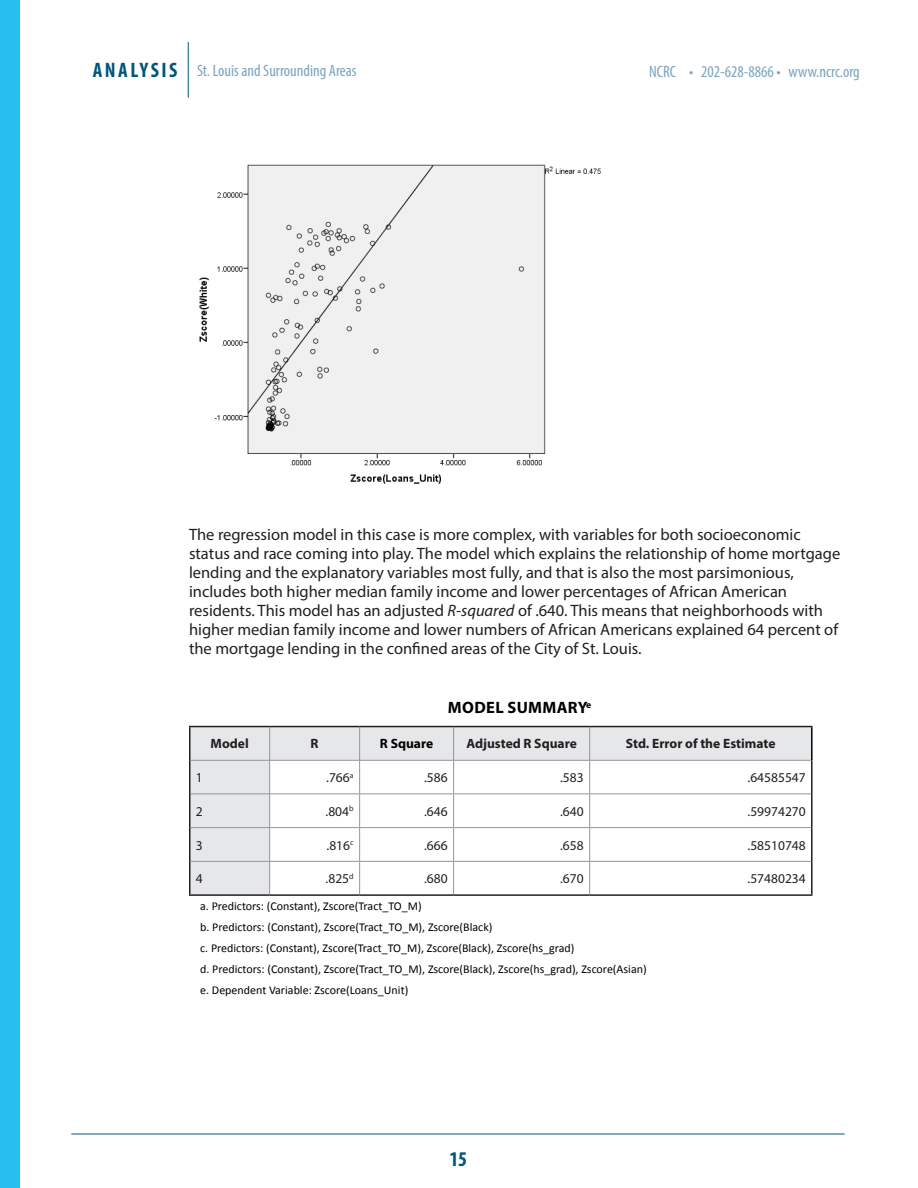
<style>
.page{position:relative;width:918px;height:1188px;background:#fff}
.page>*{position:absolute;margin:0;border:0;box-sizing:border-box;transform-origin:0 0}
.t1{font:700 condensed 21px "Myriad Pro";color:#00567a}
.NEW_Copy{font:16.5px/18.9px "Myriad Pro";color:#231f20}
.t2{font:condensed 16.5px "Myriad Pro";color:#7ca4bf}
.TABLE_title{font:700 16.5px "Myriad Pro";letter-spacing:.02em;color:#000}
.TABLE_column_right_R{font:13.5px "Myriad Pro";color:#231f20}
.TABLE_cell_head{font:700 13.5px "Myriad Pro";color:#231f20}
.TABLE_cell_head-2{font:700 13.5px "Myriad Pro";color:#000}
.TABLE_column_left_Re{font:13.5px "Myriad Pro";color:#231f20}
.t3{font:12px "Calibri";color:#000}
.s1{font-weight:700;font-size:21px;color:#00567a}
.s2{font-style:italic}
</style>
<div class="page">
<hr style="left:71px;top:1134px;width:774px;height:1px;background:#00567a">
<div style="left:0;top:0;width:19px;height:1188px;background:#26bff0"></div>
<hr style="left:188px;top:42px;width:1px;height:56px;background:#00567a">
<img style="left:199px;top:164px;width:402px;height:320px">
<svg style="left:190px;top:727px;width:621px;height:167px"></svg>
<hr style="left:269px;top:727px;width:1px;height:33px;background:#939598">
<hr style="left:359px;top:727px;width:1px;height:33px;background:#939598">
<hr style="left:453px;top:727px;width:1px;height:33px;background:#939598">
<hr style="left:589px;top:727px;width:1px;height:33px;background:#939598">
<hr style="left:190px;top:760px;width:80px;height:1px;background:#939598">
<hr style="left:270px;top:760px;width:90px;height:1px;background:#939598">
<hr style="left:269px;top:760px;width:1px;height:34px;background:#939598">
<hr style="left:360px;top:760px;width:94px;height:1px;background:#939598">
<hr style="left:454px;top:760px;width:136px;height:1px;background:#939598">
<hr style="left:590px;top:760px;width:223px;height:1px;background:#939598">
<hr style="left:190px;top:794px;width:80px;height:1px;background:#939598">
<hr style="left:269px;top:794px;width:1px;height:33px;background:#939598">
<hr style="left:190px;top:827px;width:80px;height:1px;background:#939598">
<hr style="left:269px;top:828px;width:1px;height:33px;background:#939598">
<hr style="left:190px;top:861px;width:80px;height:1px;background:#939598">
<hr style="left:269px;top:862px;width:1px;height:32px;background:#939598">
<hr style="left:359px;top:760px;width:1px;height:33px;background:#939598">
<hr style="left:453px;top:760px;width:1px;height:33px;background:#939598">
<hr style="left:589px;top:760px;width:1px;height:33px;background:#939598">
<hr style="left:270px;top:793px;width:90px;height:1px;background:#939598">
<hr style="left:360px;top:793px;width:94px;height:1px;background:#939598">
<hr style="left:359px;top:794px;width:1px;height:33px;background:#939598">
<hr style="left:454px;top:793px;width:136px;height:1px;background:#939598">
<hr style="left:453px;top:794px;width:1px;height:33px;background:#939598">
<hr style="left:590px;top:793px;width:221px;height:1px;background:#939598">
<hr style="left:589px;top:794px;width:1px;height:33px;background:#939598">
<hr style="left:270px;top:827px;width:90px;height:1px;background:#939598">
<hr style="left:360px;top:827px;width:94px;height:1px;background:#939598">
<hr style="left:359px;top:828px;width:1px;height:33px;background:#939598">
<hr style="left:454px;top:827px;width:136px;height:1px;background:#939598">
<hr style="left:453px;top:828px;width:1px;height:33px;background:#939598">
<hr style="left:590px;top:827px;width:221px;height:1px;background:#939598">
<hr style="left:589px;top:828px;width:1px;height:33px;background:#939598">
<hr style="left:270px;top:861px;width:90px;height:1px;background:#939598">
<hr style="left:360px;top:861px;width:94px;height:1px;background:#939598">
<hr style="left:359px;top:862px;width:1px;height:32px;background:#939598">
<hr style="left:454px;top:861px;width:136px;height:1px;background:#939598">
<hr style="left:453px;top:862px;width:1px;height:32px;background:#939598">
<hr style="left:590px;top:861px;width:221px;height:1px;background:#939598">
<hr style="left:589px;top:862px;width:1px;height:32px;background:#939598">
<hr style="left:189px;top:726px;width:81px;height:1px;background:#231f20">
<hr style="left:189px;top:727px;width:1px;height:33px;background:#231f20">
<hr style="left:270px;top:726px;width:90px;height:1px;background:#231f20">
<hr style="left:360px;top:726px;width:94px;height:1px;background:#231f20">
<hr style="left:454px;top:726px;width:136px;height:1px;background:#231f20">
<hr style="left:590px;top:726px;width:223px;height:1px;background:#231f20">
<hr style="left:811px;top:727px;width:2px;height:33px;background:#000">
<hr style="left:189px;top:760px;width:1px;height:34px;background:#231f20">
<hr style="left:811px;top:760px;width:2px;height:34px;background:#231f20">
<hr style="left:189px;top:794px;width:1px;height:34px;background:#231f20">
<hr style="left:811px;top:794px;width:2px;height:34px;background:#231f20">
<hr style="left:189px;top:828px;width:1px;height:33px;background:#231f20">
<hr style="left:811px;top:828px;width:2px;height:33px;background:#231f20">
<hr style="left:189px;top:861px;width:1px;height:33px;background:#231f20">
<hr style="left:811px;top:861px;width:2px;height:33px;background:#231f20">
<hr style="left:189px;top:894px;width:81px;height:2px;background:#231f20">
<hr style="left:270px;top:894px;width:90px;height:2px;background:#231f20">
<hr style="left:360px;top:894px;width:94px;height:2px;background:#231f20">
<hr style="left:454px;top:894px;width:136px;height:2px;background:#231f20">
<hr style="left:590px;top:894px;width:223px;height:2px;background:#231f20">
<p class="t2" style="left:93px;top:60px;width:265px"><span class="s1">ANALYSIS</span> St. Louis and Surrounding Areas</p>
<p class="t2" style="left:649px;top:62px;width:212px">NCRC • 202-628-8866 • www.ncrc.org</p>
<p class="NEW_Copy" style="left:189px;top:524px;width:653px">The regression model in this case is more complex, with variables for both socioeconomic status and race coming into play. The model which explains the relationship of home mortgage lending and the explanatory variables most fully, and that is also the most parsimonious, includes both higher median family income and lower percentages of African American residents. This model has an adjusted <span class="s2">R-squared</span> of .640. This means that neighborhoods with higher median family income and lower numbers of African Americans explained 64 percent of the mortgage lending in the confined areas of the City of St. Louis.</p>
<p class="TABLE_title" style="left:448px;top:697px;width:145px">MODEL SUMMARY<sup>e</sup></p>
<p class="TABLE_cell_head" style="left:211px;top:735px;width:40px">Model</p>
<p class="TABLE_cell_head" style="left:311px;top:735px;width:10px">R</p>
<p class="TABLE_cell_head-2" style="left:380px;top:735px;width:55px">R Square</p>
<p class="TABLE_cell_head" style="left:466px;top:735px;width:112px">Adjusted R Square</p>
<p class="TABLE_cell_head" style="left:626px;top:735px;width:151px">Std. Error of the Estimate</p>
<p class="TABLE_column_left_Re" style="left:196px;top:769px;width:8px">1</p>
<p class="TABLE_column_right_R" style="left:326px;top:769px;width:29px">.766<sup>a</sup></p>
<p class="TABLE_column_right_R" style="left:424px;top:769px;width:25px">.586</p>
<p class="TABLE_column_right_R" style="left:560px;top:769px;width:25px">.583</p>
<p class="TABLE_column_right_R" style="left:748px;top:769px;width:60px">.64585547</p>
<p class="TABLE_column_left_Re" style="left:196px;top:803px;width:8px">2</p>
<p class="TABLE_column_right_R" style="left:326px;top:803px;width:30px">.804<sup>b</sup></p>
<p class="TABLE_column_right_R" style="left:424px;top:803px;width:25px">.646</p>
<p class="TABLE_column_right_R" style="left:560px;top:803px;width:25px">.640</p>
<p class="TABLE_column_right_R" style="left:748px;top:803px;width:60px">.59974270</p>
<p class="TABLE_column_left_Re" style="left:196px;top:837px;width:8px">3</p>
<p class="TABLE_column_right_R" style="left:327px;top:837px;width:29px">.816<sup>c</sup></p>
<p class="TABLE_column_right_R" style="left:424px;top:837px;width:25px">.666</p>
<p class="TABLE_column_right_R" style="left:560px;top:837px;width:25px">.658</p>
<p class="TABLE_column_right_R" style="left:748px;top:837px;width:60px">.58510748</p>
<p class="TABLE_column_left_Re" style="left:196px;top:870px;width:8px">4</p>
<p class="TABLE_column_right_R" style="left:326px;top:870px;width:30px">.825<sup>d</sup></p>
<p class="TABLE_column_right_R" style="left:424px;top:870px;width:25px">.680</p>
<p class="TABLE_column_right_R" style="left:560px;top:870px;width:25px">.670</p>
<p class="TABLE_column_right_R" style="left:748px;top:870px;width:60px">.57480234</p>
<p class="t3" style="left:200px;top:899px;width:223px">a. Predictors: (Constant), Zscore(Tract_TO_M)</p>
<p class="t3" style="left:200px;top:920px;width:294px">b. Predictors: (Constant), Zscore(Tract_TO_M), Zscore(Black)</p>
<p class="t3" style="left:200px;top:941px;width:376px">c. Predictors: (Constant), Zscore(Tract_TO_M), Zscore(Black), Zscore(hs_grad)</p>
<p class="t3" style="left:200px;top:962px;width:448px">d. Predictors: (Constant), Zscore(Tract_TO_M), Zscore(Black), Zscore(hs_grad), Zscore(Asian)</p>
<p class="t3" style="left:200px;top:983px;width:210px">e. Dependent Variable: Zscore(Loans_Unit)</p>
<p class="t1" style="left:449px;top:1146px;width:19px">15</p>
</div>
